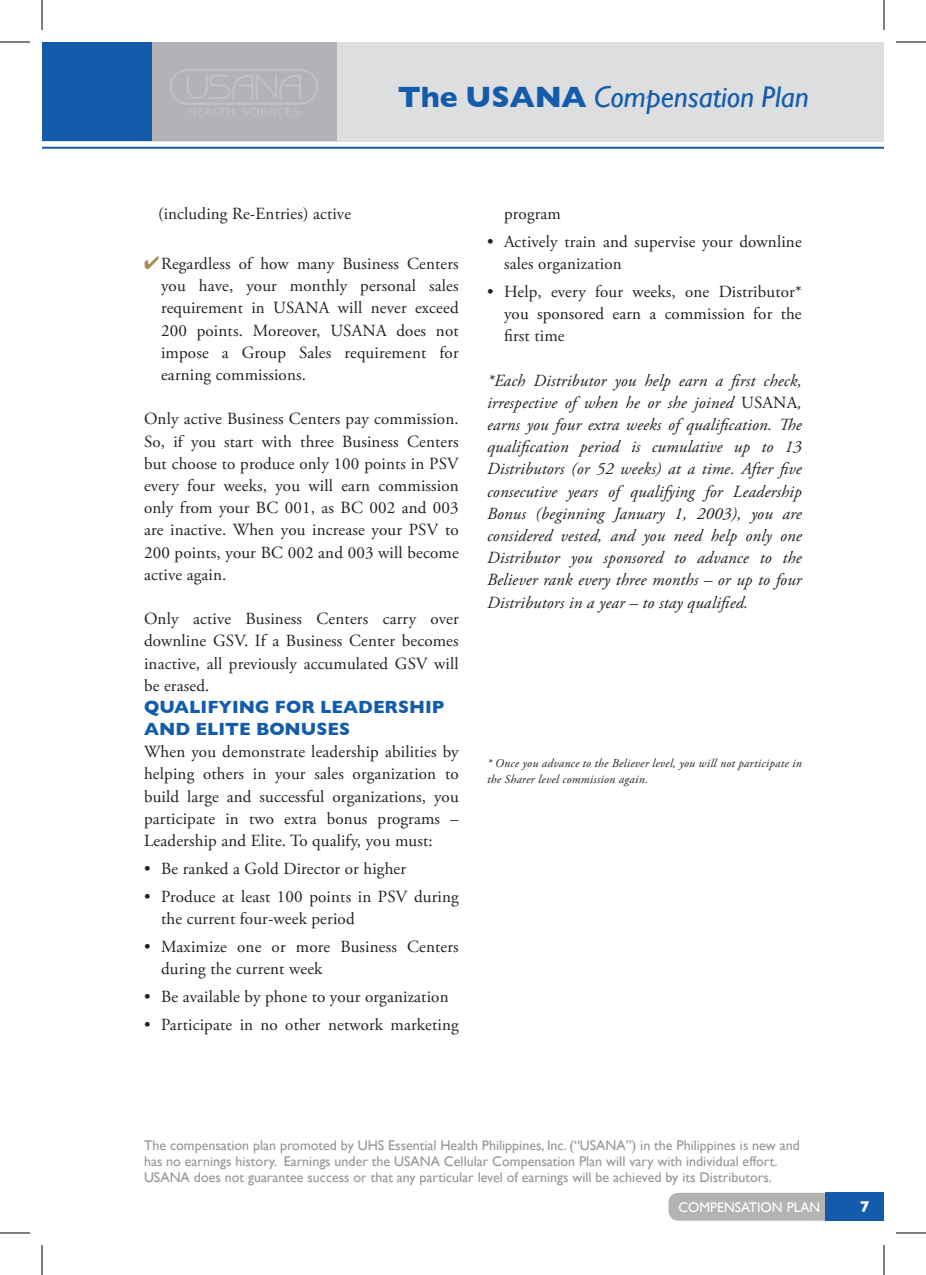
<style>
.page{position:relative;width:926px;height:1275px;background:#fff}
.page>*{position:absolute;margin:0;border:0;box-sizing:border-box;transform-origin:0 0}
.t1{font:italic 30px "Gill Sans";color:#135cab}
.t2{font:700 18px/22.2px "Gill Sans";color:#135cab}
.t3{font:17px/22.2px "Adobe Garamond Pro";letter-spacing:.01em;color:#231f20;text-align:justify}
.t4{font:italic 17px/22.2px "Adobe Garamond Pro";letter-spacing:.01em;color:#231f20;text-align:justify}
.t5{font:700 16px "Gill Sans";color:#fff}
.t6{font:14px/16px "Gill Sans";color:#939598}
.t7{font:14px "Gill Sans";color:#fff}
.t8{font:italic 12px/16px "Adobe Garamond Pro";letter-spacing:.025em;color:#231f20}
.s1{font-weight:700;font-style:normal}
.s2{color:#a58a53}
.s3{font-style:normal}
</style>
<div class="page">
<div style="left:668px;top:1192px;width:158px;height:28px;background:#b5b2b3"></div>
<div style="left:42px;top:42px;width:842px;height:99px;background:#dddee0"></div>
<hr style="left:42px;top:147px;width:842px;height:2px;background:#135cab">
<div style="left:42px;top:42px;width:295px;height:98px;background:#b2b3b7"></div>
<div style="left:42px;top:42px;width:110px;height:99px;background:#135cab"></div>
<div style="left:826px;top:1192px;width:58px;height:28px;background:#135cab"></div>
<svg style="left:170px;top:69px;width:148px;height:47px"></svg>
<hr style="left:0;top:42px;width:30px;height:1px;background:#000">
<hr style="left:896px;top:42px;width:30px;height:1px;background:#000">
<hr style="left:0;top:1232px;width:30px;height:1px;background:#000">
<hr style="left:896px;top:1232px;width:30px;height:1px;background:#000">
<hr style="left:42px;top:0;width:1px;height:30px;background:#000">
<hr style="left:42px;top:1245px;width:1px;height:30px;background:#000">
<hr style="left:884px;top:0;width:1px;height:30px;background:#000">
<hr style="left:884px;top:1245px;width:1px;height:30px;background:#000">
<h1 class="t1" style="left:398px;top:80px;width:413px"><span class="s1">The USANA</span> Compensation Plan</h1>
<p class="t3" style="left:158px;top:203px;width:195px">(including Re-Entries) active</p>
<p class="t3" style="left:161px;top:253px;width:299px;text-indent:-17px"><span class="s2">✔</span>Regardless of how many Business Centers you have, your monthly personal sales requirement in USANA will never exceed 200 points. Moreover, USANA does not impose a Group Sales requirement for earning commissions.</p>
<p class="t3" style="left:144px;top:408px;width:316px">Only active Business Centers pay commission.<br>So, if you start with three Business Centers but choose to produce only 100 points in PSV every four weeks, you will earn commission only from your BC 001, as BC 002 and 003 are inactive. When you increase your PSV to 200 points, your BC 002 and 003 will become active again.</p>
<p class="t3" style="left:144px;top:608px;width:316px">Only active Business Centers carry over downline GSV. If a Business Center becomes inactive, all previously accumulated GSV will be erased.</p>
<p class="t2" style="left:144px;top:695px;width:302px">QUALIFYING FOR LEADERSHIP<br>AND ELITE BONUSES</p>
<p class="t3" style="left:144px;top:741px;width:316px">When you demonstrate leadership abilities by helping others in your sales organization to build large and successful organizations, you participate in two extra bonus programs – Leadership and Elite. To qualify, you must:</p>
<p class="t3" style="left:144px;top:858px;width:264px">• Be ranked a Gold Director or higher</p>
<p class="t3" style="left:161px;top:886px;width:299px;text-indent:-17px">• Produce at least 100 points in PSV during the current four-week period</p>
<p class="t3" style="left:161px;top:936px;width:299px;text-indent:-17px">• Maximize one or more Business Centers during the current week</p>
<p class="t3" style="left:144px;top:986px;width:306px">• Be available by phone to your organization</p>
<p class="t3" style="left:144px;top:1014px;width:316px">• Participate in no other network marketing</p>
<p class="t3" style="left:504px;top:203px;width:58px">program</p>
<p class="t3" style="left:504px;top:231px;width:299px;text-indent:-17px">• Actively train and supervise your downline sales organization</p>
<p class="t3" style="left:504px;top:281px;width:299px;text-indent:-17px">• Help, every four weeks, one Distributor* you sponsored earn a commission for the first time</p>
<p class="t4" style="left:487px;top:369px;width:316px">*Each Distributor you help earn a first check, irrespective of when he or she joined <span class="s3">USANA</span>, earns you four extra weeks of qualification. The qualification period is cumulative up to 13<br>Distributors (or 52 weeks) at a time. After five consecutive years of qualifying for Leadership Bonus (beginning January 1, 2003), you are considered vested, and you need help only one Distributor you sponsored to advance to the Believer rank every three months – or up to four Distributors in a year – to stay qualified.</p>
<p class="t8" style="left:487px;top:755px;width:316px">* Once you advance to the Believer level, you will not participate in the Sharer level commission again.</p>
<p class="t6" style="left:144px;top:1137px;width:657px">The compensation plan promoted by UHS Essential Health Philippines, Inc. (“USANA”) in the Philippines is new and has no earnings history. Earnings under the USANA Cellular Compensation Plan will vary with individual effort.<br>USANA does not guarantee success or that any particular level of earnings will be achieved by its Distributors.</p>
<p class="t7" style="left:678px;top:1199px;width:143px">COMPENSATION PLAN</p>
<p class="t5" style="left:860px;top:1197px;width:11px">7</p>
</div>
